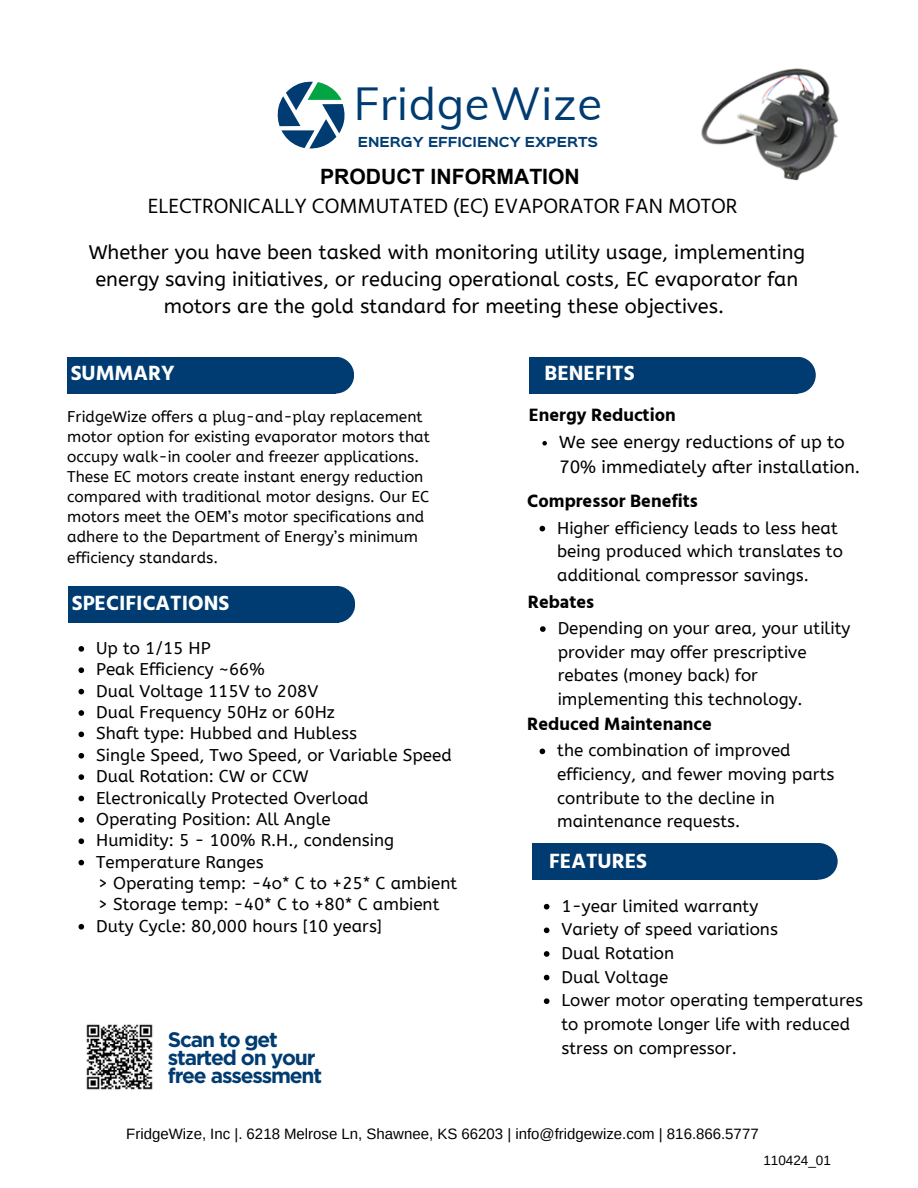
<style>
.page{position:relative;width:918px;height:1188px;background:#fff}
.page>*{position:absolute;margin:0;border:0;box-sizing:border-box;transform-origin:0 0}
.t1{font:45.3px "Muli";letter-spacing:.015em;color:#003c71}
.t2{font:21.15px/29.2px "Hind Siliguri";color:#000}
.t3{font:700 21.15px "Hind Siliguri";color:#fff}
.t4{font:700 21px/18.1px "Gotham";letter-spacing:-.055em;color:#003c71}
.t5{font:19.95px/27px "A Bee Zee";color:#000;text-align:center}
.t6{font:700 18.3px "Hind Siliguri";color:#000}
.t7{font:17.7px/24.8px "A Bee Zee";color:#000}
.t8{font:16.95px/23.7px "A Bee Zee";color:#000}
.t9{font:15.45px/20.1px "A Bee Zee";color:#000}
.t10{font:15px "Arimo";color:#000}
.t11{font:13.5px "Arimo";color:#000}
.t12{font:700 12.45px "Sinkin Sans 700";color:#003c71}
.s1{font-family:"Arial";font-weight:700}
</style>
<div class="page">
<div style="left:67px;top:357px;width:269px;height:37px;background:#003c71"></div>
<div style="left:317px;top:357px;width:37px;height:37px;background:#003c71;border-radius:50%"></div>
<div style="left:529px;top:357px;width:268px;height:37px;background:#003c71"></div>
<div style="left:779px;top:357px;width:37px;height:37px;background:#003c71;border-radius:50%"></div>
<div style="left:533px;top:843px;width:285px;height:37px;background:#003c71"></div>
<div style="left:799px;top:843px;width:39px;height:37px;background:#003c71;border-radius:50%"></div>
<div style="left:68px;top:586px;width:271px;height:37px;background:#003c71"></div>
<div style="left:318px;top:586px;width:37px;height:37px;background:#003c71;border-radius:50%"></div>
<svg style="left:278px;top:82px;width:67px;height:67px"></svg>
<img style="left:701px;top:68px;width:137px;height:113px">
<svg style="left:542px;top:441px;width:5px;height:5px"></svg>
<svg style="left:540px;top:526px;width:5px;height:5px"></svg>
<svg style="left:544px;top:904px;width:5px;height:6px"></svg>
<svg style="left:544px;top:928px;width:5px;height:5px"></svg>
<svg style="left:544px;top:951px;width:5px;height:6px"></svg>
<svg style="left:544px;top:975px;width:5px;height:5px"></svg>
<svg style="left:544px;top:998px;width:5px;height:6px"></svg>
<svg style="left:78px;top:646px;width:6px;height:6px"></svg>
<svg style="left:78px;top:667px;width:6px;height:6px"></svg>
<svg style="left:78px;top:689px;width:6px;height:5px"></svg>
<svg style="left:78px;top:710px;width:6px;height:6px"></svg>
<svg style="left:78px;top:732px;width:6px;height:5px"></svg>
<svg style="left:78px;top:753px;width:6px;height:6px"></svg>
<svg style="left:78px;top:774px;width:6px;height:6px"></svg>
<svg style="left:78px;top:796px;width:6px;height:5px"></svg>
<svg style="left:78px;top:817px;width:6px;height:6px"></svg>
<svg style="left:78px;top:838px;width:6px;height:6px"></svg>
<svg style="left:78px;top:860px;width:6px;height:5px"></svg>
<svg style="left:78px;top:924px;width:6px;height:6px"></svg>
<svg style="left:540px;top:626px;width:6px;height:6px"></svg>
<svg style="left:540px;top:749px;width:5px;height:5px"></svg>
<img style="left:86px;top:1024px;width:67px;height:66px">
<p class="t1" style="left:354px;top:75px;width:250px">FridgeWize</p>
<p class="t12" style="left:358px;top:137px;width:242px">ENERGY EFFICIENCY EXPERTS</p>
<h2 class="t2" style="left:148px;top:162px;width:591px;text-indent:172px"><span class="s1">PRODUCT INFORMATION<br></span>ELECTRONICALLY COMMUTATED (EC) EVAPORATOR FAN MOTOR</h2>
<h2 class="t5" style="left:89px;top:239px;width:718px">Whether you have been tasked with monitoring utility usage, implementing energy saving initiatives, or reducing operational costs, EC evaporator fan motors are the gold standard for meeting these objectives.</h2>
<h2 class="t3" style="left:71px;top:361px;width:106px">SUMMARY</h2>
<p class="t9" style="left:67px;top:407px;width:364px">FridgeWize offers a plug-and-play replacement motor option for existing evaporator motors that occupy walk-in cooler and freezer applications.<br>These EC motors create instant energy reduction compared with traditional motor designs. Our EC motors meet the OEM’s motor specifications and adhere to the Department of Energy’s minimum efficiency standards.</p>
<p class="t3" style="left:72px;top:590px;width:159px">SPECIFICATIONS</p>
<p class="t8" style="left:96px;top:637px;width:116px">Up to 1/15 HP</p>
<p class="t8" style="left:96px;top:658px;width:170px">Peak Efficiency ~66%</p>
<p class="t8" style="left:96px;top:679px;width:224px">Dual Voltage 115V to 208V</p>
<p class="t8" style="left:96px;top:701px;width:240px">Dual Frequency 50Hz or 60Hz</p>
<p class="t8" style="left:96px;top:722px;width:262px">Shaft type: Hubbed and Hubless</p>
<p class="t8" style="left:96px;top:743px;width:357px">Single Speed, Two Speed, or Variable Speed</p>
<h4 class="t8" style="left:96px;top:765px;width:214px">Dual Rotation: CW or CCW</h4>
<h6 class="t8" style="left:96px;top:786px;width:274px">Electronically Protected Overload</h6>
<p class="t8" style="left:96px;top:808px;width:236px">Operating Position: All Angle</p>
<h6 class="t8" style="left:96px;top:829px;width:299px">Humidity: 5 - 100% R.H., condensing</h6>
<p class="t8" style="left:96px;top:850px;width:169px">Temperature Ranges</p>
<h6 class="t8" style="left:98px;top:872px;width:361px">&gt; Operating temp: -4o* C to +25* C ambient</h6>
<p class="t8" style="left:98px;top:893px;width:343px">&gt; Storage temp: -40* C to +80* C ambient</p>
<h6 class="t8" style="left:96px;top:914px;width:287px">Duty Cycle: 80,000 hours [10 years]</h6>
<p class="t4" style="left:168px;top:1030px;width:156px">Scan to get started on your free assessment</p>
<p class="t3" style="left:545px;top:361px;width:92px">BENEFITS</p>
<h5 class="t6" style="left:529px;top:404px;width:148px">Energy Reduction</h5>
<p class="t7" style="left:559px;top:430px;width:303px">We see energy reductions of up to<br>70% immediately after installation.</p>
<p class="t6" style="left:527px;top:490px;width:172px">Compressor Benefits</p>
<p class="t8" style="left:557px;top:516px;width:287px">Higher efficiency leads to less heat being produced which translates to additional compressor savings.</p>
<h2 class="t6" style="left:528px;top:591px;width:68px">Rebates</h2>
<p class="t8" style="left:558px;top:617px;width:294px">Depending on your area, your utility provider may offer prescriptive rebates (money back) for implementing this technology.</p>
<p class="t6" style="left:527px;top:713px;width:186px">Reduced Maintenance</p>
<p class="t8" style="left:557px;top:739px;width:279px">the combination of improved efficiency, and fewer moving parts contribute to the decline in maintenance requests.</p>
<h2 class="t3" style="left:549px;top:849px;width:99px">FEATURES</h2>
<p class="t8" style="left:562px;top:894px;width:198px">1-year limited warranty</p>
<p class="t8" style="left:562px;top:918px;width:218px">Variety of speed variations</p>
<p class="t8" style="left:562px;top:942px;width:114px">Dual Rotation</p>
<p class="t8" style="left:562px;top:965px;width:108px">Dual Voltage</p>
<p class="t8" style="left:562px;top:989px;width:303px">Lower motor operating temperatures to promote longer life with reduced stress on compressor.</p>
<p class="t10" style="left:126px;top:1125px;width:634px">FridgeWize, Inc |. 6218 Melrose Ln, Shawnee, KS 66203 | info@fridgewize.com | 816.866.5777</p>
<p class="t11" style="left:763px;top:1152px;width:69px">110424_01</p>
</div>
